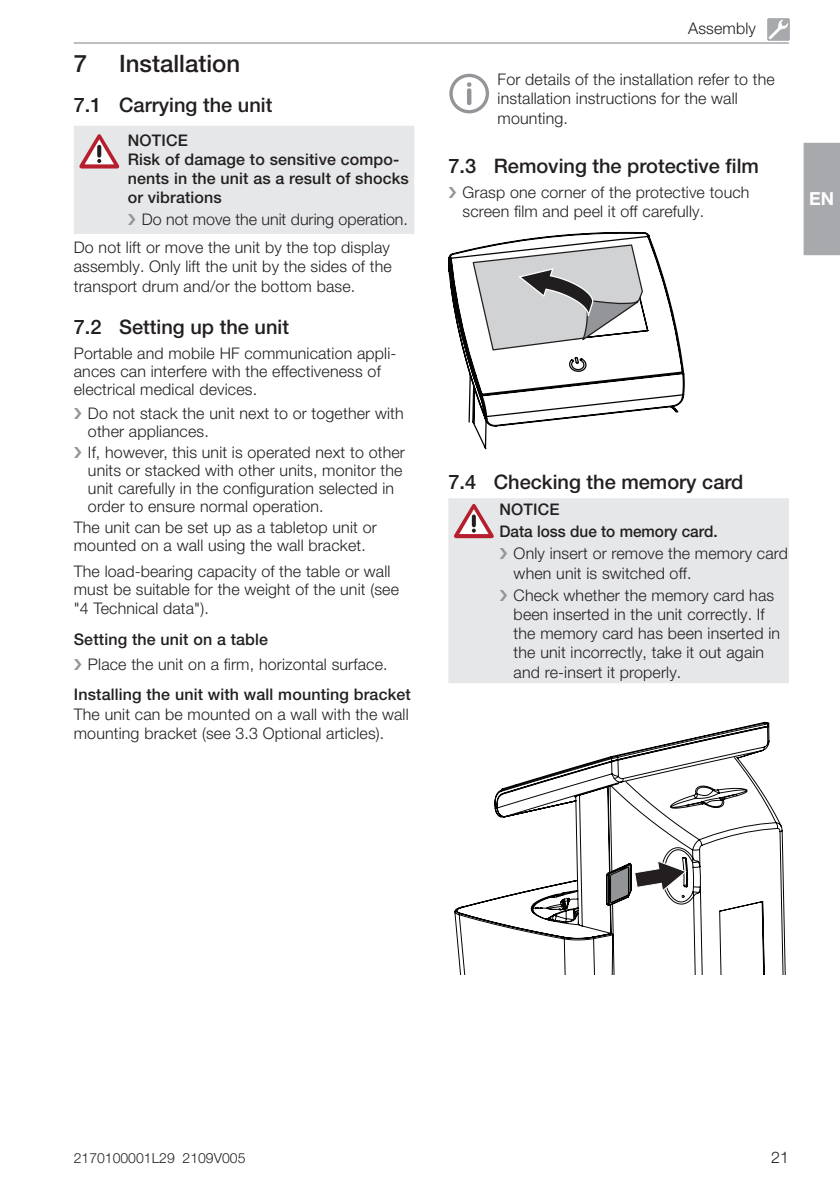
<style>
.page{position:relative;width:840px;height:1191px;background:#fff}
.page>*{position:absolute;margin:0;border:0;box-sizing:border-box;transform-origin:0 0}
.t1{font:500 24px "Helvetica Neue LT Pro";color:#231f20}
.t2{font:500 20px "Helvetica Neue LT Pro";color:#231f20}
.Sprache{font:700 18px "Helvetica Neue LT Pro";color:#fff}
.Fliesz{font:300 16px/19.2px "Helvetica Neue LT Pro";letter-spacing:.01em;color:#231f20}
.Fliesz-fett{font:500 16px/19.2px "Helvetica Neue LT Pro";letter-spacing:.01em;color:#231f20}
.T3_Abstand{font:500 16px "Helvetica Neue LT Pro";letter-spacing:.01em;color:#231f20}
.Fliesz-fett-2{font:500 16px "Helvetica Neue LT Pro";letter-spacing:.01em;color:#231f20;scale:.96 1}
.Kolumnentitel{font:300 16px "Helvetica Neue LT Pro";letter-spacing:.01em;color:#231f20}
.Signalwort{font:500 16px "Helvetica Neue LT Pro";letter-spacing:.01em;color:#231f20}
.t3{font:300 14px "Helvetica Neue LT Pro";color:#231f20}
</style>
<div class="page">
<hr style="left:74px;top:42px;width:714px;height:2px;background:#a8a9ad">
<div style="left:766px;top:18px;width:23px;height:23px;background:#a8a9ad;border-radius:2px"></div>
<svg style="left:767px;top:20px;width:20px;height:20px"></svg>
<svg style="left:448px;top:232px;width:236px;height:217px"></svg>
<svg style="left:471px;top:244px;width:173px;height:107px"></svg>
<div style="left:448px;top:498px;width:340px;height:185px;background:#e6e7e9"></div>
<svg style="left:454px;top:504px;width:39px;height:34px"></svg>
<div style="left:803px;top:142px;width:36px;height:114px;background:#a8a9ad"></div>
<svg style="left:454px;top:722px;width:332px;height:252px"></svg>
<svg style="left:606px;top:860px;width:80px;height:45px"></svg>
<svg style="left:449px;top:74px;width:40px;height:39px"></svg>
<div style="left:74px;top:126px;width:340px;height:108px;background:#e6e7e9"></div>
<svg style="left:499px;top:548px;width:8px;height:11px"></svg>
<svg style="left:499px;top:589px;width:8px;height:11px"></svg>
<p class="t1" style="left:74px;top:49px;width:15px">7</p>
<p class="t1" style="left:119px;top:49px;width:122px">Installation</p>
<p class="t2" style="left:74px;top:93px;width:200px">7.1 Carrying the unit</p>
<p class="Signalwort" style="left:128px;top:130px;width:62px">NOTICE</p>
<p class="Fliesz-fett" style="left:128px;top:149px;width:282px">Risk of damage to sensitive compo&shy;nents in the unit as a result of shocks or vibrations</p>
<p class="Fliesz" style="left:142px;top:210px;width:264px">Do not move the unit during operation.</p>
<p class="Fliesz" style="left:74px;top:237px;width:319px;text-align:justify">Do not lift or move the unit by the top display assembly. Only lift the unit by the sides of the transport drum and/or the bottom base.</p>
<p class="t2" style="left:74px;top:315px;width:216px">7.2 Setting up the unit</p>
<p class="Fliesz" style="left:74px;top:344px;width:324px;line-height:18px">Portable and mobile HF communication appli&shy;ances can interfere with the effectiveness of electrical medical devices.</p>
<p class="Fliesz" style="left:88px;top:404px;width:317px;line-height:18px">Do not stack the unit next to or together with other appliances.</p>
<p class="Fliesz" style="left:88px;top:443px;width:318px;line-height:18px">If, however, this unit is operated next to other units or stacked with other units, monitor the unit carefully in the configuration selected in order to ensure normal operation.</p>
<p class="Fliesz" style="left:74px;top:517px;width:304px;line-height:18px">The unit can be set up as a tabletop unit or mounted on a wall using the wall bracket.</p>
<p class="Fliesz" style="left:74px;top:562px;width:326px;line-height:18.6px">The load-bearing capacity of the table or wall must be suitable for the weight of the unit (see "4 Technical data").</p>
<p class="T3_Abstand" style="left:74px;top:629px;width:196px">Setting the unit on a table</p>
<p class="Fliesz" style="left:88px;top:654px;width:298px">Place the unit on a firm, horizontal surface.</p>
<p class="T3_Abstand" style="left:74px;top:685px;width:338px">Installing the unit with wall mounting bracket</p>
<p class="Fliesz" style="left:74px;top:704px;width:336px">The unit can be mounted on a wall with the wall mounting bracket (see 3.3 Optional articles).</p>
<p class="Kolumnentitel" style="left:687px;top:19px;width:69px">Assembly</p>
<p class="Fliesz" style="left:497px;top:70px;width:278px">For details of the installation refer to the installation instructions for the wall mounting.</p>
<p class="t2" style="left:448px;top:154px;width:312px">7.3 Removing the protective film</p>
<p class="Fliesz" style="left:462px;top:182px;width:288px">Grasp one corner of the protective touch screen film and peel it off carefully.</p>
<p class="Sprache" style="left:808px;top:188px;width:27px">EN</p>
<p class="t2" style="left:448px;top:470px;width:296px">7.4 Checking the memory card</p>
<p class="Fliesz-fett" style="left:499px;top:500px;width:62px">NOTICE</p>
<p class="Fliesz-fett-2" style="left:499px;top:522px;width:229px">Data loss due to memory card.</p>
<p class="Fliesz" style="left:513px;top:544px;width:276px">Only insert or remove the memory card when unit is switched off.</p>
<p class="Fliesz" style="left:513px;top:585px;width:268px">Check whether the memory card has been inserted in the unit correctly. If the memory card has been inserted in the unit incorrectly, take it out again and re-insert it properly.</p>
<p class="t3" style="left:74px;top:1149px;width:173px">2170100001L29 2109V005</p>
<p class="Fliesz" style="left:770px;top:1147px;width:19px">21</p>
</div>
